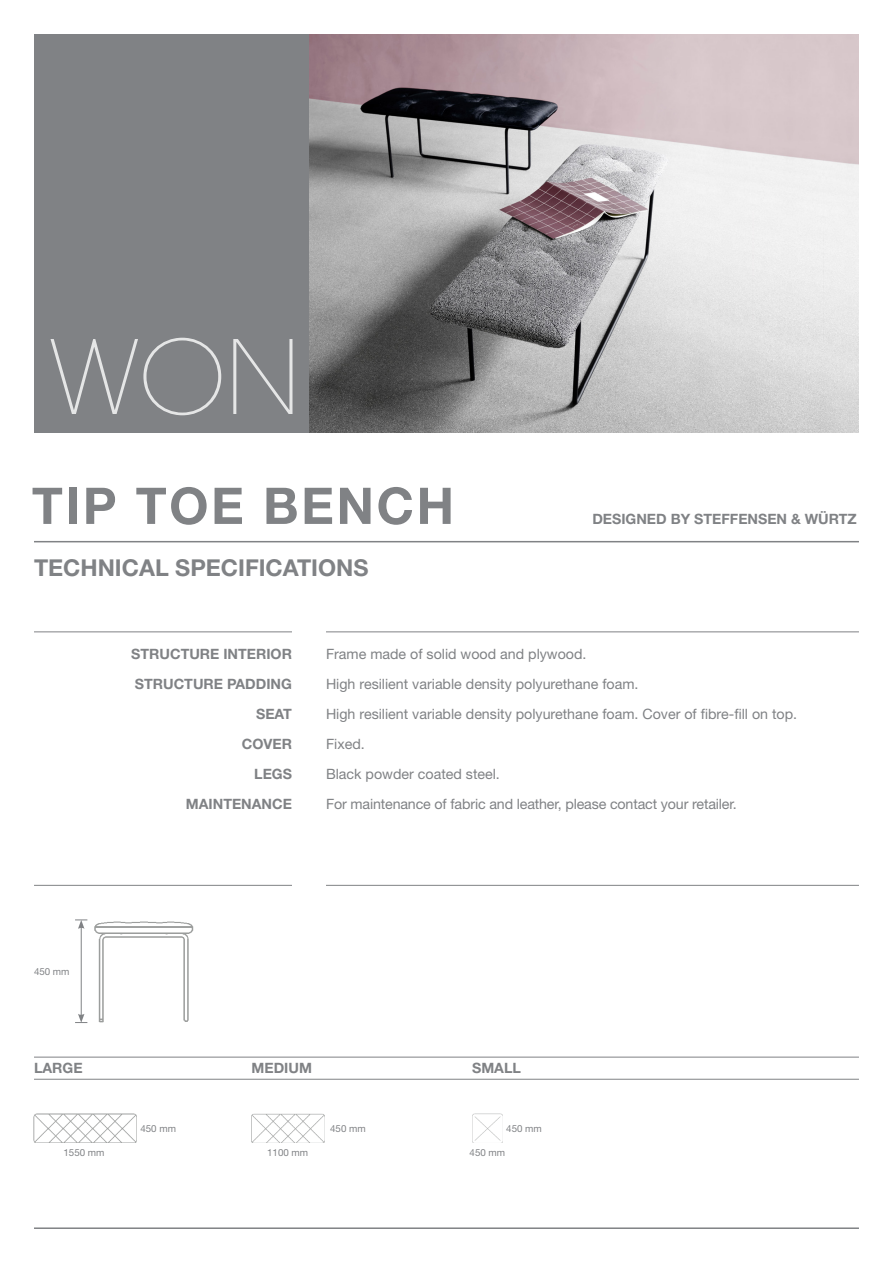
<style>
.page{position:relative;width:893px;height:1263px;background:#fff}
.page>*{position:absolute;margin:0;border:0;box-sizing:border-box;transform-origin:0 0}
.t1{font:700 50.55px "Helvetica Neue LT Pro";letter-spacing:.05em;color:#808285}
.t2{font:700 23.25px "Helvetica Neue LT Pro";color:#808285}
.t3{font:14.25px "Helvetica Neue LT Pro";color:#808285}
.t4{font:700 14.25px "Helvetica Neue LT Pro";color:#808285}
.t5{font:9.75px "Helvetica Neue LT Pro";color:#808285}
</style>
<div class="page">
<div style="left:34px;top:34px;width:275px;height:398px;background:#808285"></div>
<img style="left:309px;top:34px;width:550px;height:398px">
<svg style="left:51px;top:338px;width:241px;height:77px"></svg>
<hr style="left:34px;top:1227px;width:825px;height:2px;background:#808285">
<hr style="left:34px;top:541px;width:825px;height:1px;background:#808285">
<hr style="left:34px;top:631px;width:258px;height:1px;background:#808285">
<hr style="left:326px;top:631px;width:533px;height:1px;background:#808285">
<hr style="left:34px;top:885px;width:258px;height:1px;background:#808285">
<hr style="left:326px;top:885px;width:533px;height:1px;background:#808285">
<hr style="left:34px;top:1057px;width:825px;height:1px;background:#808285">
<hr style="left:34px;top:1079px;width:825px;height:1px;background:#808285">
<hr style="left:81px;top:926px;width:1px;height:90px;background:#808285">
<svg style="left:75px;top:920px;width:12px;height:9px"></svg>
<svg style="left:75px;top:1014px;width:12px;height:9px"></svg>
<img style="left:94px;top:921px;width:100px;height:102px">
<img style="left:34px;top:1113px;width:103px;height:30px">
<img style="left:251px;top:1113px;width:73px;height:30px">
<img style="left:472px;top:1113px;width:31px;height:30px">
<p class="t1" style="left:32px;top:474px;width:424px">TIP TOE BENCH</p>
<p class="t2" style="left:34px;top:553px;width:336px">TECHNICAL SPECIFICATIONS</p>
<p class="t4" style="left:592px;top:510px;width:266px">DESIGNED BY STEFFENSEN &amp; WÜRTZ</p>
<p class="t5" style="left:34px;top:965px;width:37px">450 mm</p>
<p class="t4" style="left:131px;top:645px;width:162px">STRUCTURE INTERIOR</p>
<p class="t4" style="left:135px;top:675px;width:159px">STRUCTURE PADDING</p>
<p class="t4" style="left:256px;top:705px;width:37px">SEAT</p>
<p class="t4" style="left:242px;top:735px;width:52px">COVER</p>
<p class="t4" style="left:254px;top:765px;width:39px">LEGS</p>
<p class="t4" style="left:186px;top:795px;width:108px">MAINTENANCE</p>
<p class="t3" style="left:326px;top:645px;width:262px">Frame made of solid wood and plywood.</p>
<p class="t3" style="left:326px;top:675px;width:314px">High resilient variable density polyurethane foam.</p>
<p class="t3" style="left:326px;top:705px;width:473px">High resilient variable density polyurethane foam. Cover of fibre-fill on top.</p>
<p class="t3" style="left:326px;top:735px;width:40px">Fixed.</p>
<p class="t3" style="left:326px;top:765px;width:175px">Black powder coated steel.</p>
<p class="t3" style="left:326px;top:795px;width:412px">For maintenance of fabric and leather, please contact your retailer.</p>
<p class="t4" style="left:34px;top:1059px;width:50px">LARGE</p>
<p class="t4" style="left:252px;top:1059px;width:62px">MEDIUM</p>
<p class="t4" style="left:472px;top:1059px;width:50px">SMALL</p>
<p class="t5" style="left:64px;top:1147px;width:43px">1550 mm</p>
<p class="t5" style="left:140px;top:1123px;width:37px">450 mm</p>
<p class="t5" style="left:267px;top:1147px;width:43px">1100 mm</p>
<p class="t5" style="left:330px;top:1123px;width:37px">450 mm</p>
<p class="t5" style="left:506px;top:1123px;width:37px">450 mm</p>
<p class="t5" style="left:470px;top:1146px;width:37px">450 mm</p>
</div>
